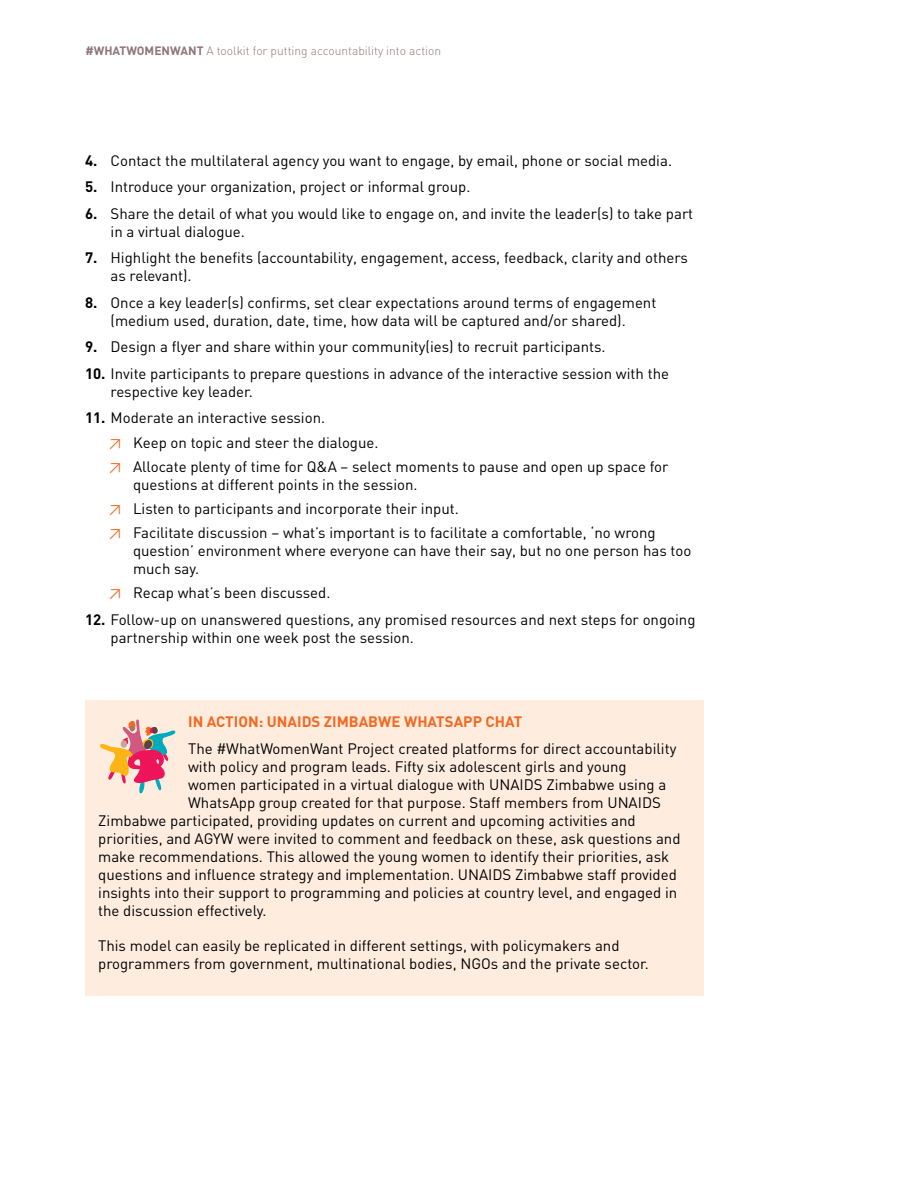
<style>
.page{position:relative;width:918px;height:1188px;background:#fff}
.page>*{position:absolute;margin:0;border:0;box-sizing:border-box;transform-origin:0 0}
.t1{font:15px/18px "DIN";color:#000}
.t2{font:700 15px "DIN";color:#f26921}
.t3{font:300 12px "DIN";color:#907578}
.s1{font-weight:700}
.s2{color:#f26921}
</style>
<div class="page">
<div style="left:85px;top:700px;width:619px;height:296px;background:#feecdf"></div>
<svg style="left:100px;top:719px;width:76px;height:75px"></svg>
<p class="t3" style="left:85px;top:43px;width:357px"><span class="s1">#WHATWOMENWANT</span> A toolkit for putting accountability into action</p>
<p class="t1" style="left:85px;top:151px;width:589px"><span class="s1">4.</span> Contact the multilateral agency you want to engage, by email, phone or social media.</p>
<p class="t1" style="left:85px;top:178px;width:387px"><span class="s1">5.</span> Introduce your organization, project or informal group.</p>
<p class="t1" style="left:111px;top:204px;width:584px;text-indent:-26px"><span class="s1">6.</span> Share the detail of what you would like to engage on, and invite the leader(s) to take part in a virtual dialogue.</p>
<p class="t1" style="left:111px;top:249px;width:579px;text-indent:-26px"><span class="s1">7.</span> Highlight the benefits (accountability, engagement, access, feedback, clarity and others as relevant).</p>
<p class="t1" style="left:85px;top:293px;width:573px;text-align:center"><span class="s1">8.</span> Once a key leader(s) confirms, set clear expectations around terms of engagement (medium used, duration, date, time, how data will be captured and/or shared).</p>
<p class="t1" style="left:85px;top:338px;width:522px"><span class="s1">9.</span> Design a flyer and share within your community(ies) to recruit participants.</p>
<p class="t1" style="left:111px;top:364px;width:560px;text-indent:-26px"><span class="s1">10.</span> Invite participants to prepare questions in advance of the interactive session with the respective key leader.</p>
<p class="t1" style="left:108px;top:405px;width:562px;line-height:24.5px;text-indent:-22px"><span class="s1">11.</span> Moderate an interactive session.<br><span class="s2">≥</span> Keep on topic and steer the dialogue.<br><span class="s2">≥</span> Allocate plenty of time for Q&amp;A – select moments to pause and open up space for</p>
<p class="t1" style="left:108px;top:472px;width:550px;line-height:24px;text-indent:26px">questions at different points in the session.<br><span class="s2">≥</span> Listen to participants and incorporate their input.<br><span class="s2">≥</span> Facilitate discussion – what’s important is to facilitate a comfortable, ‘no wrong</p>
<p class="t1" style="left:133px;top:541px;width:560px">question’ environment where everyone can have their say, but no one person has too much say.</p>
<p class="t1" style="left:108px;top:583px;width:224px"><span class="s2">≥</span> Recap what’s been discussed.</p>
<p class="t1" style="left:111px;top:610px;width:586px;text-indent:-26px"><span class="s1">12.</span> Follow-up on unanswered questions, any promised resources and next steps for ongoing partnership within one week post the session.</p>
<p class="t2" style="left:188px;top:712px;width:118px">I N ACTION: UNAIDS</p>
<p class="t2" style="left:324px;top:712px;width:200px">ZIMBABWE WHATSAPP CHAT</p>
<p class="t1" style="left:188px;top:739px;width:490px">The #WhatWomenWant Project created platforms for direct accountability</p>
<p class="t1" style="left:188px;top:757px;width:440px">with policy and program leads. Fifty six adolescent girls and young</p>
<p class="t1" style="left:188px;top:775px;width:480px">women participated in a virtual dialogue with UNAIDS Zimbabwe using a</p>
<p class="t1" style="left:188px;top:793px;width:474px">WhatsApp group created for that purpose. Staff members from UNAIDS</p>
<p class="t1" style="left:98px;top:811px;width:539px">Zimbabwe participated, providing updates on current and upcoming activities and</p>
<p class="t1" style="left:98px;top:829px;width:584px">priorities, and AGYW were invited to comment and feedback on these, ask questions and</p>
<p class="t1" style="left:98px;top:847px;width:573px">make recommendations. This allowed the young women to identify their priorities, ask</p>
<p class="t1" style="left:98px;top:865px;width:580px">questions and influence strategy and implementation. UNAIDS Zimbabwe staff provided</p>
<p class="t1" style="left:98px;top:883px;width:581px">insights into their support to programming and policies at country level, and engaged in</p>
<p class="t1" style="left:98px;top:901px;width:170px">the discussion effectively.</p>
<p class="t1" style="left:98px;top:936px;width:552px">This model can easily be replicated in different settings, with policymakers and programmers from government, multinational bodies, NGOs and the private sector.</p>
</div>
